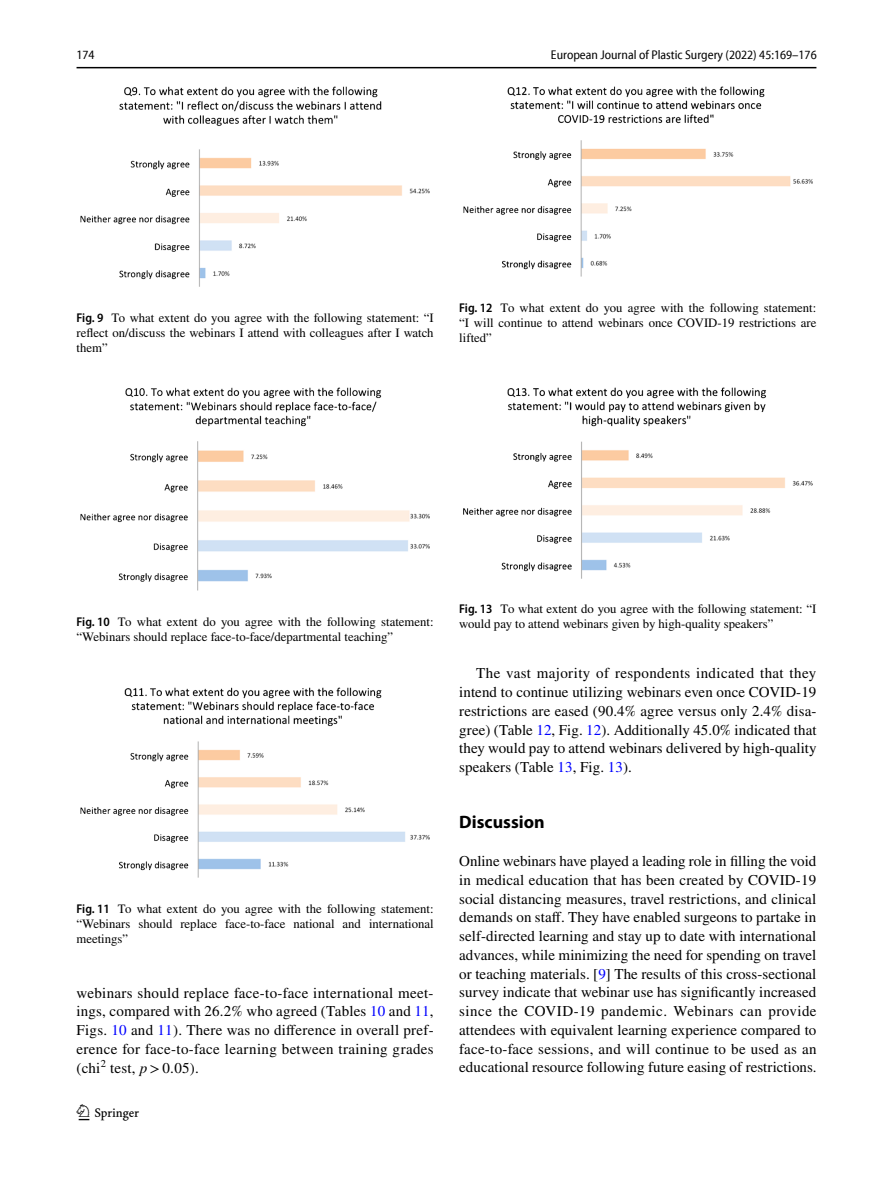
<style>
.page{position:relative;width:893px;height:1187px;background:#fff}
.page>*{position:absolute;margin:0;border:0;box-sizing:border-box;transform-origin:0 0}
.t1{font:22.5px "Springnew Regular 2";color:#000}
.t2{font:700 18px "Myriad Pro";color:#000}
.t3{font:15px/18.8px "STIX";letter-spacing:.005em;color:#000;text-align:justify}
.t4{font:12.75px/15px "STIX";color:#000;text-align:justify}
.t5{font:semi-condensed 12.75px "Myriad Pro Unic";color:#000}
.s1{font-family:"Myriad Pro";font-weight:600;font-stretch:semi-condensed}
.s2{color:#00f}
.s3{font-style:italic}
</style>
<div class="page">
<hr style="left:77px;top:67px;width:739px;height:1px;background:#000">
<img style="left:81px;top:87px;width:348px;height:200px">
<img style="left:81px;top:387px;width:348px;height:203px">
<img style="left:81px;top:687px;width:348px;height:190px">
<img style="left:463px;top:87px;width:349px;height:189px">
<img style="left:463px;top:387px;width:349px;height:191px">
<p class="t5" style="left:77px;top:50px;width:20px">174</p>
<p class="t5" style="left:551px;top:50px;width:267px">European Journal of Plastic Surgery (2022) 45:169–176</p>
<p class="t4" style="left:77px;top:311px;width:359px"><span class="s1">Fig. 9</span> To what extent do you agree with the following statement: “I reflect on/discuss the webinars I attend with colleagues after I watch them”</p>
<p class="t4" style="left:459px;top:301px;width:359px"><span class="s1">Fig. 12</span> To what extent do you agree with the following statement: “I will continue to attend webinars once COVID-19 restrictions are lifted”</p>
<p class="t4" style="left:77px;top:614px;width:359px"><span class="s1">Fig. 10</span> To what extent do you agree with the following statement: “Webinars should replace face-to-face/departmental teaching”</p>
<p class="t4" style="left:77px;top:901px;width:359px"><span class="s1">Fig. 11</span> To what extent do you agree with the following statement: “Webinars should replace face-to-face national and international meetings”</p>
<p class="t3" style="left:77px;top:984px;width:359px">webinars should replace face-to-face international meet&shy;ings, compared with 26.2% who agreed (Tables <span class="s2">10</span> and <span class="s2">11</span>, Figs. <span class="s2">10</span> and <span class="s2">11</span>). There was no difference in overall pref&shy;erence for face-to-face learning between training grades (chi<sup>2</sup> test, <span class="s3">p</span>&gt;0.05).</p>
<h1 class="t1" style="left:79px;top:1104px;width:62px">1 3</h1>
<p class="t4" style="left:459px;top:602px;width:359px"><span class="s1">Fig. 13</span> To what extent do you agree with the following statement: “I would pay to attend webinars given by high-quality speakers”</p>
<p class="t3" style="left:459px;top:665px;width:359px;text-indent:17px">The vast majority of respondents indicated that they intend to continue utilizing webinars even once COVID-19 restrictions are eased (90.4% agree versus only 2.4% disa&shy;gree) (Table <span class="s2">12</span>, Fig. <span class="s2">12</span>). Additionally 45.0% indicated that they would pay to attend webinars delivered by high-quality speakers (Table <span class="s2">13</span>, Fig. <span class="s2">13</span>).</p>
<p class="t2" style="left:459px;top:810px;width:87px">Discussion</p>
<p class="t3" style="left:459px;top:852px;width:359px">Online webinars have played a leading role in filling the void in medical education that has been created by COVID-19 social distancing measures, travel restrictions, and clinical demands on staff. They have enabled surgeons to partake in self-directed learning and stay up to date with international advances, while minimizing the need for spending on travel or teaching materials. [<span class="s2">9</span>] The results of this cross-sectional survey indicate that webinar use has significantly increased since the COVID-19 pandemic. Webinars can provide attendees with equivalent learning experience compared to face-to-face sessions, and will continue to be used as an educational resource following future easing of restrictions.</p>
</div>
